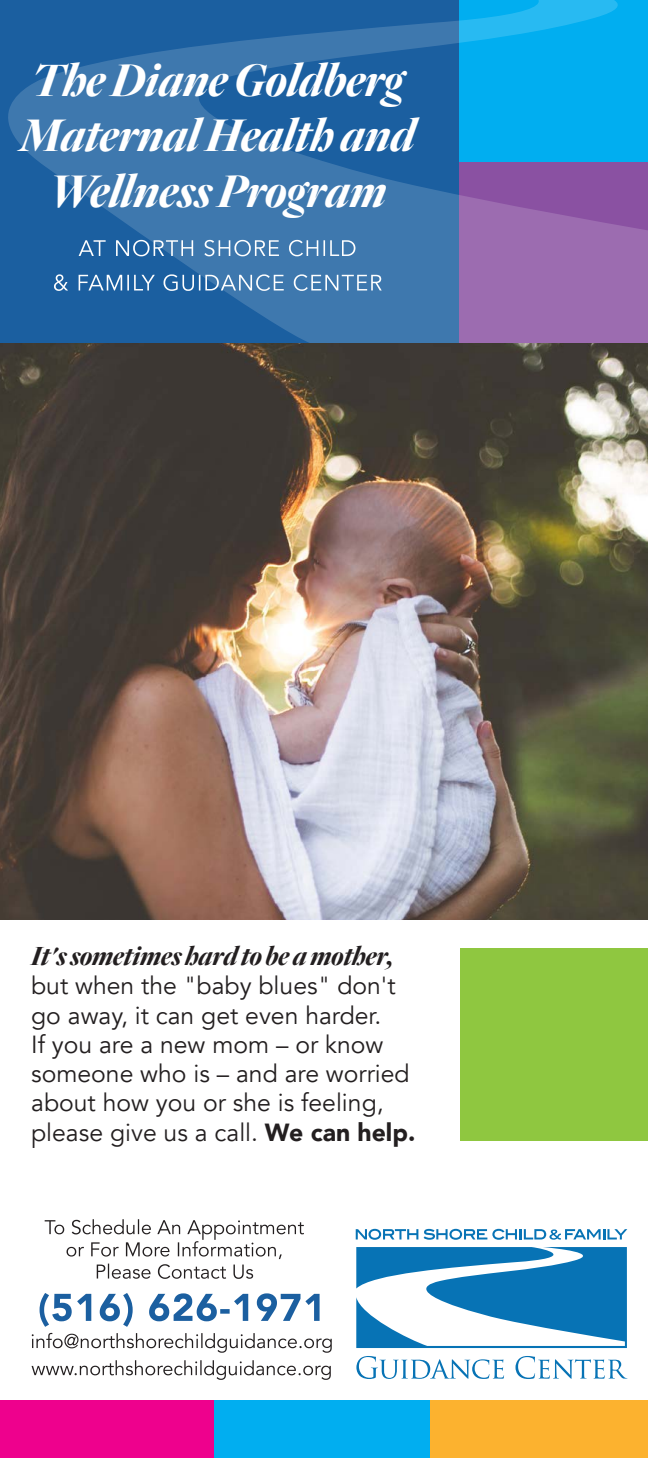
<style>
.page{position:relative;width:648px;height:1458px;background:#fff}
.page>*{position:absolute;margin:0;border:0;box-sizing:border-box;transform-origin:0 0}
.t1{font:italic 700 47.02px/55.4px "Quarto";color:#fff;text-align:center}
.t2{font:italic 700 27px "Quarto";color:#231f20}
.t3{font:24.75px/29.2px "Avenir";color:#231f20}
.s1{font-weight:900}
</style>
<div class="page">
<svg style="left:6px;top:0;width:642px;height:344px;background:#3873b2"></svg>
<svg style="left:356px;top:1356px;width:148px;height:23px"></svg>
<svg style="left:516px;top:1356px;width:111px;height:23px"></svg>
<svg style="left:356px;top:1247px;width:271px;height:101px"></svg>
<svg style="left:356px;top:1229px;width:62px;height:11px"></svg>
<svg style="left:424px;top:1229px;width:203px;height:11px"></svg>
<img style="left:0;top:344px;width:648px;height:576px">
<svg style="left:32px;top:1360px;width:299px;height:20px"></svg>
<svg style="left:32px;top:1333px;width:300px;height:20px"></svg>
<svg style="left:40px;top:1293px;width:280px;height:34px"></svg>
<svg style="left:45px;top:1219px;width:259px;height:60px"></svg>
<div style="left:460px;top:948px;width:188px;height:192px;background:#8fc740"></div>
<div style="left:0;top:1401px;width:214px;height:57px;background:#ee018d"></div>
<div style="left:214px;top:1401px;width:217px;height:57px;background:#01aef0"></div>
<div style="left:430px;top:1401px;width:218px;height:57px;background:#fcb22f"></div>
<svg style="left:54px;top:274px;width:328px;height:17px;background:#5b8cba"></svg>
<svg style="left:79px;top:240px;width:276px;height:16px;background:#6190bc"></svg>
<p class="t1" style="left:21px;top:54px;width:396px">The Diane Goldberg<br>Maternal Health and<br>Wellness Program</p>
<p class="t2" style="left:31px;top:940px;width:365px">It's sometimes hard to be a mother,</p>
<p class="t3" style="left:31px;top:972px;width:386px">but when the "baby blues" don't go away, it can get even harder.<br>If you are a new mom – or know someone who is – and are worried about how you or she is feeling, please give us a call. <span class="s1">We can help.</span></p>
</div>
